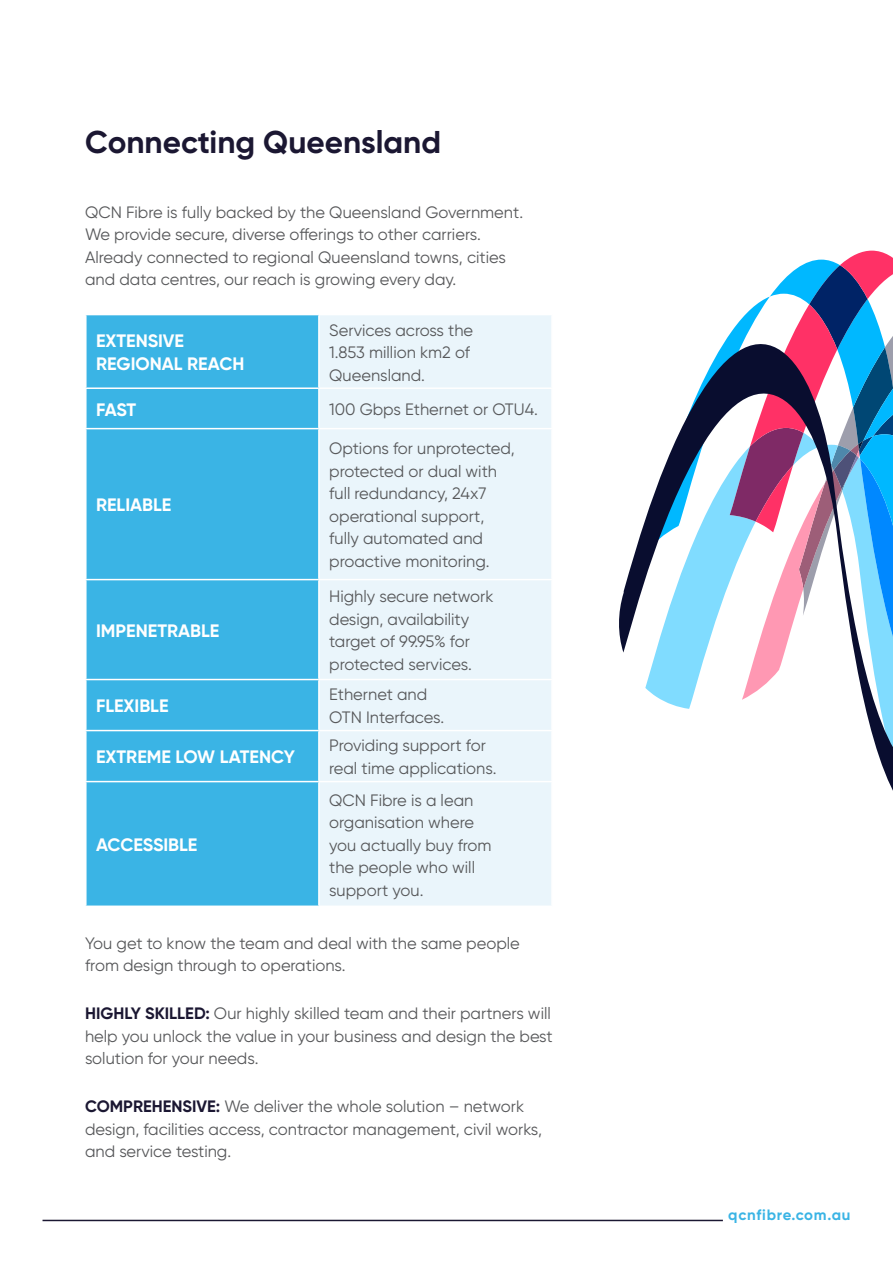
<style>
.page{position:relative;width:893px;height:1263px;background:#fff}
.page>*{position:absolute;margin:0;border:0;box-sizing:border-box;transform-origin:0 0}
.SUB{font:700 31.5px "Gilroy";color:#1b1732}
.t1{font:700 18px/22.5px "Gilroy";color:#fff}
.t2{font:16.5px/22.5px "Gilroy";color:#57585a}
.t3{font:700 15px "Gilroy";letter-spacing:.05em;color:#3ab4e5}
.s1{font-weight:700;color:#1b1732}
</style>
<div class="page">
<div style="left:87px;top:315px;width:231px;height:590px;background:#3ab4e5"></div>
<div style="left:320px;top:315px;width:231px;height:590px;background:#eaf5fb"></div>
<hr style="left:85px;top:387px;width:234px;height:2px;background:#fff">
<hr style="left:319px;top:387px;width:234px;height:2px;background:#fff">
<hr style="left:85px;top:428px;width:234px;height:1px;background:#fff">
<hr style="left:319px;top:428px;width:234px;height:1px;background:#fff">
<hr style="left:85px;top:579px;width:234px;height:1px;background:#fff">
<hr style="left:319px;top:579px;width:234px;height:1px;background:#fff">
<hr style="left:85px;top:679px;width:234px;height:1px;background:#fff">
<hr style="left:319px;top:679px;width:234px;height:1px;background:#fff">
<hr style="left:85px;top:730px;width:234px;height:1px;background:#fff">
<hr style="left:319px;top:730px;width:234px;height:1px;background:#fff">
<hr style="left:85px;top:781px;width:234px;height:1px;background:#fff">
<hr style="left:319px;top:781px;width:234px;height:1px;background:#fff">
<hr style="left:43px;top:1220px;width:680px;height:1px;background:#1b1732">
<svg style="left:771px;top:251px;width:122px;height:43px"></svg>
<svg style="left:619px;top:294px;width:274px;height:497px"></svg>
<p class="SUB" style="left:85px;top:122px;width:358px">Connecting Queensland</p>
<p class="t2" style="left:85px;top:201px;width:440px">QCN Fibre is fully backed by the Queensland Government.<br>We provide secure, diverse offerings to other carriers.<br>Already connected to regional Queensland towns, cities and data centres, our reach is growing every day.</p>
<p class="t1" style="left:96px;top:330px;width:150px">EXTENSIVE<br>REGIONAL REACH</p>
<p class="t2" style="left:329px;top:318px;width:146px">Services across the<br>1.853 million km2 of<br>Queensland.</p>
<p class="t1" style="left:96px;top:398px;width:42px">FAST</p>
<p class="t2" style="left:329px;top:398px;width:210px">100 Gbps Ethernet or OTU4.</p>
<p class="t1" style="left:96px;top:494px;width:77px">RELIABLE</p>
<p class="t1" style="left:96px;top:619px;width:125px">IMPENETRABLE</p>
<p class="t2" style="left:329px;top:437px;width:187px">Options for unprotected, protected or dual with full redundancy, 24x7 operational support, fully automated and proactive monitoring.</p>
<p class="t2" style="left:329px;top:585px;width:166px">Highly secure network design, availability target of 99.95% for protected services.</p>
<p class="t1" style="left:96px;top:695px;width:74px">FLEXIBLE</p>
<p class="t2" style="left:329px;top:683px;width:117px">Ethernet and<br>OTN Interfaces.</p>
<p class="t1" style="left:96px;top:746px;width:201px">EXTREME LOW LATENCY</p>
<p class="t2" style="left:329px;top:734px;width:169px">Providing support for real time applications.</p>
<p class="t2" style="left:329px;top:788px;width:164px">QCN Fibre is a lean organisation where you actually buy from the people who will support you.</p>
<p class="t2" style="left:85px;top:931px;width:436px">You get to know the team and deal with the same people from design through to operations.</p>
<p class="t2" style="left:85px;top:1002px;width:469px;text-align:justify"><span class="s1">HIGHLY SKILLED:</span> Our highly skilled team and their partners will help you unlock the value in your business and design the best solution for your needs.</p>
<p class="t2" style="left:85px;top:1095px;width:459px"><span class="s1">COMPREHENSIVE:</span> We deliver the whole solution – network design, facilities access, contractor management, civil works, and service testing.</p>
<p class="t1" style="left:96px;top:833px;width:103px">ACCESSIBLE</p>
<p class="t3" style="left:728px;top:1206px;width:124px">qcnfibre.com.au</p>
</div>
